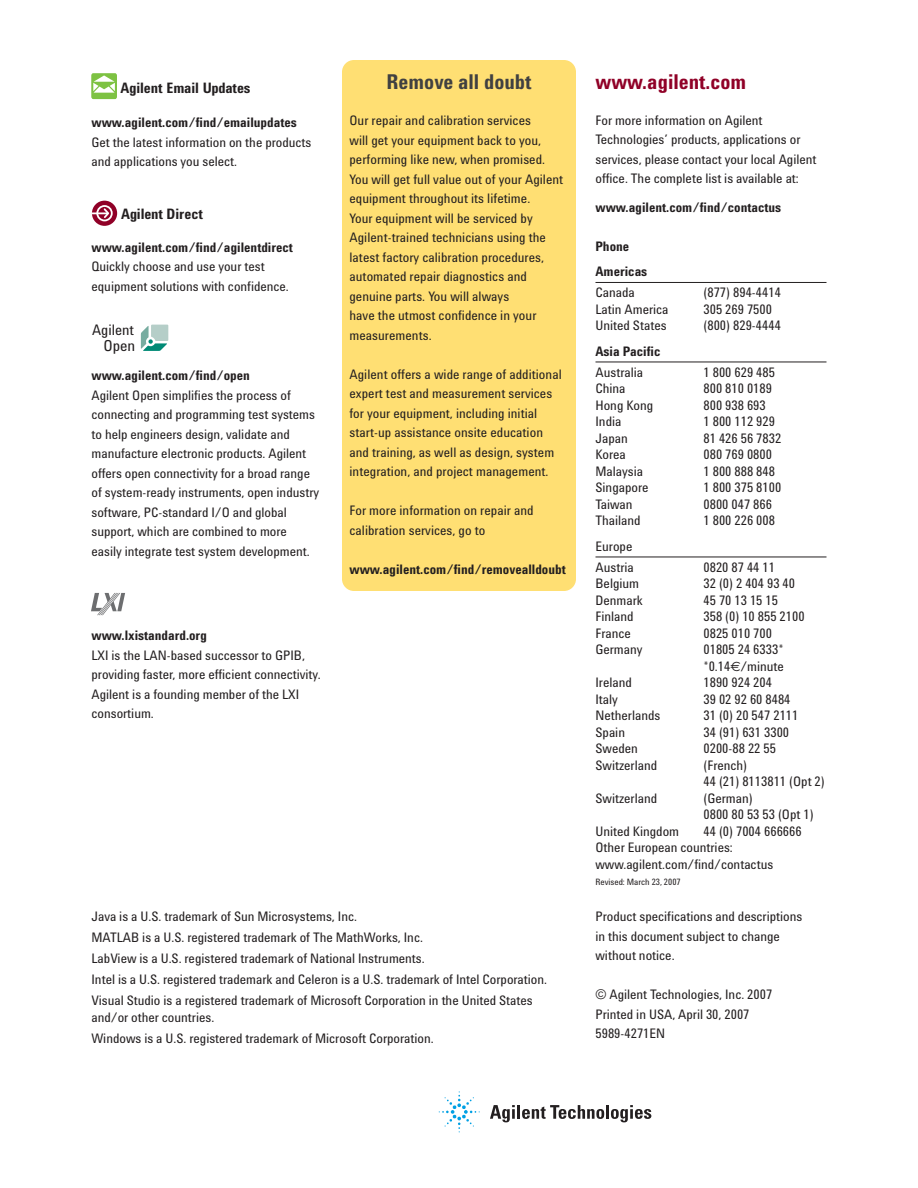
<style>
.page{position:relative;width:918px;height:1188px;background:#fff}
.page>*{position:absolute;margin:0;border:0;box-sizing:border-box;transform-origin:0 0}
.t1{font:700 21px "Agilent Cond";color:#900027}
.t2{font:700 21px "Agilent Cond";color:#404041}
.t3{font:15.6px "Agilent Cond";color:#231f20}
.t4{font:15px "Agilent Cond";color:#231f20}
.t5{font:700 14.85px "Agilent Cond";color:#231f20}
.t6{font:13.5px/19.5px "Agilent Cond";color:#231f20}
.t7{font:700 13.5px/25.5px "Agilent Cond";color:#231f20}
.t8{font:9px "Agilent Cond";color:#231f20}
</style>
<div class="page">
<svg style="left:490px;top:1105px;width:25px;height:17px"></svg>
<hr style="left:517px;top:1105px;width:3px;height:14px;background:#231f20">
<svg style="left:522px;top:1105px;width:82px;height:14px"></svg>
<hr style="left:606px;top:1105px;width:3px;height:14px;background:#231f20">
<svg style="left:611px;top:1105px;width:40px;height:17px"></svg>
<svg style="left:439px;top:1091px;width:41px;height:41px"></svg>
<hr style="left:596px;top:282px;width:230px;height:1px;background:#231f20">
<hr style="left:596px;top:362px;width:230px;height:1px;background:#231f20">
<hr style="left:596px;top:557px;width:230px;height:1px;background:#231f20">
<div style="left:91px;top:73px;width:26px;height:26px;background:#7dc242;border-radius:2px"></div>
<svg style="left:93px;top:75px;width:22px;height:18px"></svg>
<div style="left:92px;top:201px;width:25px;height:25px;background:#900027;border-radius:50%"></div>
<div style="left:96px;top:205px;width:17px;height:16px;border:2px solid #fff;border-radius:50%"></div>
<svg style="left:92px;top:207px;width:19px;height:13px"></svg>
<svg style="left:141px;top:325px;width:27px;height:26px"></svg>
<svg style="left:91px;top:593px;width:34px;height:22px"></svg>
<div style="left:342px;top:60px;width:234px;height:531px;background:#ffdf73;border-radius:12px"></div>
<p class="t5" style="left:121px;top:82px;width:131px">Agilent Email Updates</p>
<p class="t7" style="left:92px;top:111px;width:207px">www.agilent.com/find/emailupdates</p>
<p class="t6" style="left:92px;top:134px;width:221px">Get the latest information on the products and applications you select.</p>
<p class="t5" style="left:121px;top:209px;width:83px">Agilent Direct</p>
<p class="t7" style="left:92px;top:236px;width:203px">www.agilent.com/find/agilentdirect</p>
<p class="t6" style="left:92px;top:258px;width:199px">Quickly choose and use your test equipment solutions with confidence.</p>
<p class="t4" style="left:92px;top:325px;width:43px">Agilent</p>
<p class="t3" style="left:103px;top:339px;width:33px">Open</p>
<p class="t7" style="left:92px;top:364px;width:160px">www.agilent.com/find/open</p>
<p class="t6" style="left:92px;top:387px;width:229px">Agilent Open simplifies the process of connecting and programming test systems to help engineers design, validate and manufacture electronic products. Agilent offers open connectivity for a broad range of system-ready instruments, open industry software, PC-standard I/O and global support, which are combined to more easily integrate test system development.</p>
<p class="t7" style="left:92px;top:624px;width:117px">www.lxistandard.org</p>
<p class="t6" style="left:92px;top:647px;width:231px">LXI is the LAN-based successor to GPIB, providing faster, more efficient connectivity.<br>Agilent is a founding member of the LXI consortium.</p>
<h1 class="t2" style="left:387px;top:74px;width:146px">Remove all doubt</h1>
<p class="t6" style="left:350px;top:112px;width:215px">Our repair and calibration services<br>will get your equipment back to you, performing like new, when promised.<br>You will get full value out of your Agilent equipment throughout its lifetime.<br>Your equipment will be serviced by Agilent-trained technicians using the latest factory calibration procedures, automated repair diagnostics and genuine parts. You will always<br>have the utmost confidence in your measurements.</p>
<p class="t6" style="left:350px;top:366px;width:214px">Agilent offers a wide range of additional expert test and measurement services for your equipment, including initial start-up assistance onsite education and training, as well as design, system integration, and project management.</p>
<p class="t6" style="left:350px;top:502px;width:186px">For more information on repair and calibration services, go to</p>
<p class="t7" style="left:350px;top:558px;width:218px">www.agilent.com/find/removealldoubt</p>
<p class="t6" style="left:92px;top:908px;width:457px;line-height:21px">Java is a U.S. trademark of Sun Microsystems, Inc.<br>MATLAB is a U.S. registered trademark of The MathWorks, Inc.<br>LabView is a U.S. registered trademark of National Instruments.<br>Intel is a U.S. registered trademark and Celeron is a U.S. trademark of Intel Corporation.<br>Visual Studio is a registered trademark of Microsoft Corporation in the United States</p>
<p class="t6" style="left:92px;top:1008px;width:344px;line-height:21px">and/or other countries.<br>Windows is a U.S. registered trademark of Microsoft Corporation.</p>
<h1 class="t1" style="left:596px;top:74px;width:152px">www.agilent.com</h1>
<p class="t6" style="left:596px;top:112px;width:222px">For more information on Agilent Technologies’ products, applications or services, please contact your local Agilent office. The complete list is available at:</p>
<p class="t7" style="left:596px;top:196px;width:187px">www.agilent.com/find/contactus</p>
<p class="t7" style="left:596px;top:235px;width:53px">Phone<br>Americas</p>
<p class="t6" style="left:596px;top:284px;width:41px">Canada</p>
<p class="t6" style="left:704px;top:284px;width:79px">(877) 894-4414</p>
<p class="t6" style="left:596px;top:301px;width:75px">Latin America</p>
<p class="t6" style="left:703px;top:301px;width:70px">305 269 7500</p>
<p class="t6" style="left:596px;top:317px;width:73px">United States</p>
<p class="t6" style="left:704px;top:317px;width:79px">(800) 829-4444</p>
<p class="t7" style="left:596px;top:340px;width:66px">Asia Pacific</p>
<p class="t6" style="left:596px;top:364px;width:49px">Australia</p>
<p class="t6" style="left:704px;top:364px;width:73px">1 800 629 485</p>
<p class="t6" style="left:596px;top:380px;width:32px">China</p>
<p class="t6" style="left:704px;top:380px;width:70px">800 810 0189</p>
<p class="t6" style="left:596px;top:397px;width:59px">Hong Kong</p>
<p class="t6" style="left:704px;top:397px;width:64px">800 938 693</p>
<p class="t6" style="left:596px;top:413px;width:27px">India</p>
<p class="t6" style="left:704px;top:413px;width:73px">1 800 112 929</p>
<p class="t6" style="left:596px;top:430px;width:34px">Japan</p>
<p class="t6" style="left:704px;top:430px;width:79px">81 426 56 7832</p>
<p class="t6" style="left:596px;top:446px;width:32px">Korea</p>
<p class="t6" style="left:704px;top:446px;width:70px">080 769 0800</p>
<p class="t6" style="left:596px;top:463px;width:49px">Malaysia</p>
<p class="t6" style="left:704px;top:463px;width:73px">1 800 888 848</p>
<p class="t6" style="left:596px;top:479px;width:54px">Singapore</p>
<p class="t6" style="left:704px;top:479px;width:79px">1 800 375 8100</p>
<p class="t6" style="left:596px;top:496px;width:39px">Taiwan</p>
<p class="t6" style="left:704px;top:496px;width:70px">0800 047 866</p>
<p class="t6" style="left:596px;top:512px;width:47px">Thailand</p>
<p class="t6" style="left:704px;top:512px;width:73px">1 800 226 008</p>
<p class="t6" style="left:596px;top:537px;width:40px;line-height:21px">Europe<br>Austria</p>
<p class="t6" style="left:704px;top:559px;width:73px">0820 87 44 11</p>
<p class="t6" style="left:596px;top:575px;width:45px">Belgium</p>
<p class="t6" style="left:704px;top:575px;width:93px">32 (0) 2 404 93 40</p>
<p class="t6" style="left:596px;top:592px;width:49px">Denmark</p>
<p class="t6" style="left:704px;top:592px;width:76px">45 70 13 15 15</p>
<p class="t6" style="left:596px;top:608px;width:40px">Finland</p>
<p class="t6" style="left:704px;top:608px;width:103px">358 (0) 10 855 2100</p>
<p class="t6" style="left:596px;top:625px;width:37px">France</p>
<p class="t6" style="left:704px;top:625px;width:70px">0825 010 700</p>
<p class="t6" style="left:596px;top:641px;width:49px">Germany</p>
<p class="t6" style="left:704px;top:643px;width:82px;line-height:16.5px">01805 24 6333* *0.14 /minute</p>
<p class="t6" style="left:596px;top:674px;width:38px">Ireland</p>
<p class="t6" style="left:704px;top:674px;width:70px">1890 924 204</p>
<p class="t6" style="left:596px;top:691px;width:24px">Italy</p>
<p class="t6" style="left:704px;top:691px;width:89px">39 02 92 60 8484</p>
<p class="t6" style="left:596px;top:707px;width:66px">Netherlands</p>
<p class="t6" style="left:704px;top:707px;width:96px">31 (0) 20 547 2111</p>
<p class="t6" style="left:596px;top:724px;width:31px">Spain</p>
<p class="t6" style="left:704px;top:724px;width:87px">34 (91) 631 3300</p>
<p class="t6" style="left:596px;top:740px;width:44px">Sweden</p>
<p class="t6" style="left:704px;top:740px;width:74px">0200-88 22 55</p>
<p class="t6" style="left:596px;top:757px;width:63px">Switzerland</p>
<p class="t6" style="left:703px;top:758px;width:123px;line-height:16.5px">(French)<br>44 (21) 8113811 (Opt 2)</p>
<p class="t6" style="left:596px;top:790px;width:63px">Switzerland</p>
<p class="t6" style="left:704px;top:791px;width:112px;line-height:16.5px">(German)<br>0800 80 53 53 (Opt 1)</p>
<p class="t6" style="left:596px;top:823px;width:85px">United Kingdom</p>
<p class="t6" style="left:596px;top:824px;width:208px;line-height:16.5px;text-indent:108px">44 (0) 7004 666666<br>Other European countries: www.agilent.com/find/contactus</p>
<p class="t8" style="left:596px;top:879px;width:87px">Revised: March 23, 2007</p>
<p class="t6" style="left:596px;top:908px;width:208px">Product specifications and descriptions in this document subject to change without notice.</p>
<p class="t6" style="left:596px;top:986px;width:178px">© Agilent Technologies, Inc. 2007<br>Printed in USA, April 30, 2007<br>5989-4271EN</p>
</div>
